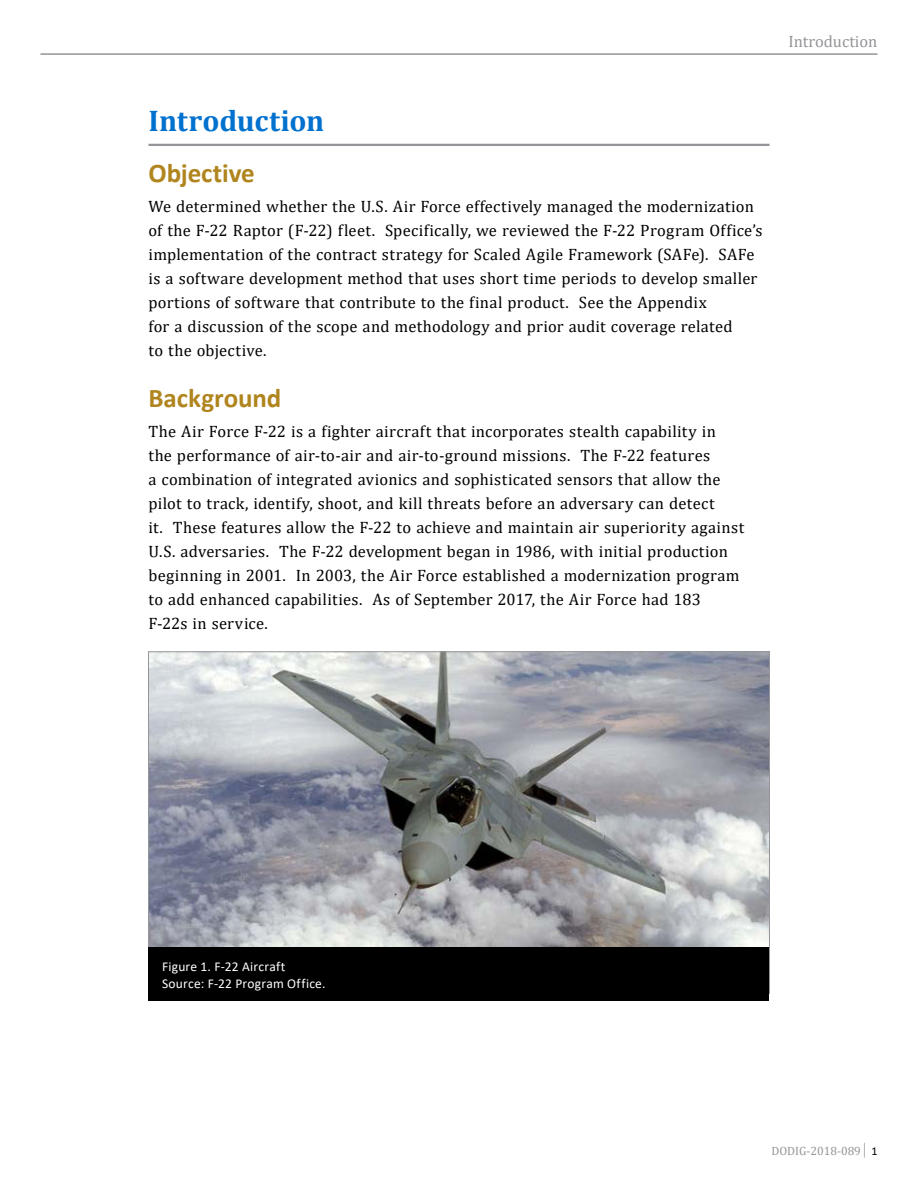
<style>
.page{position:relative;width:918px;height:1188px;background:#fff}
.page>*{position:absolute;margin:0;border:0;box-sizing:border-box;transform-origin:0 0}
.Heading_1{font:700 30px "Cambria";letter-spacing:-.005em;color:#0071ce}
.Heading_2{font:700 27px "Calibri";letter-spacing:-.005em;color:#b0851e}
.Body{font:16.5px/24px "Cambria";letter-spacing:.015em;color:#000}
.t1{font:16.5px "Cambria";color:#939598}
.Caption_No_bleed{font:13.5px "Calibri";letter-spacing:.02em;color:#fff}
.t2{font:12px "Cambria";color:#939598}
.s1{font-family:"Calibri";color:#000}
</style>
<div class="page">
<hr style="left:40px;top:53px;width:838px;height:2px;background:#939598">
<hr style="left:148px;top:144px;width:622px;height:2px;background:#939598">
<img style="left:150px;top:653px;width:618px;height:295px">
<div style="left:148px;top:948px;width:622px;height:53px;background:#000"></div>
<p class="Heading_1" style="left:148px;top:100px;width:177px">Introduction</p>
<p class="Heading_2" style="left:148px;top:154px;width:108px">Objective</p>
<p class="Body" style="left:148px;top:195px;width:616px">We determined whether the U.S. Air Force effectively managed the modernization of the F-22 Raptor (F-22) fleet. Specifically, we reviewed the F-22 Program Office’s implementation of the contract strategy for Scaled Agile Framework (SAFe). SAFe is a software development method that uses short time periods to develop smaller portions of software that contribute to the final product. See the Appendix<br>for a discussion of the scope and methodology and prior audit coverage related<br>to the objective.</p>
<p class="Heading_2" style="left:148px;top:379px;width:134px">Background</p>
<p class="Body" style="left:148px;top:420px;width:597px">The Air Force F-22 is a fighter aircraft that incorporates stealth capability in<br>the performance of air-to-air and air-to-ground missions. The F-22 features<br>a combination of integrated avionics and sophisticated sensors that allow the pilot to track, identify, shoot, and kill threats before an adversary can detect<br>it. These features allow the F-22 to achieve and maintain air superiority against U.S. adversaries. The F-22 development began in 1986, with initial production beginning in 2001. In 2003, the Air Force established a modernization program to add enhanced capabilities. As of September 2017, the Air Force had 183<br>F-22s in service.</p>
<p class="t1" style="left:788px;top:31px;width:91px">Introduction</p>
<p class="Caption_No_bleed" style="left:162px;top:958px;width:125px">Figure 1. F-22 Aircraft</p>
<p class="Caption_No_bleed" style="left:162px;top:974px;width:165px">Source: F-22 Program Office.</p>
<p class="t2" style="left:772px;top:1143px;width:107px">DODIG-2018-089│ <span class="s1">1</span></p>
</div>
